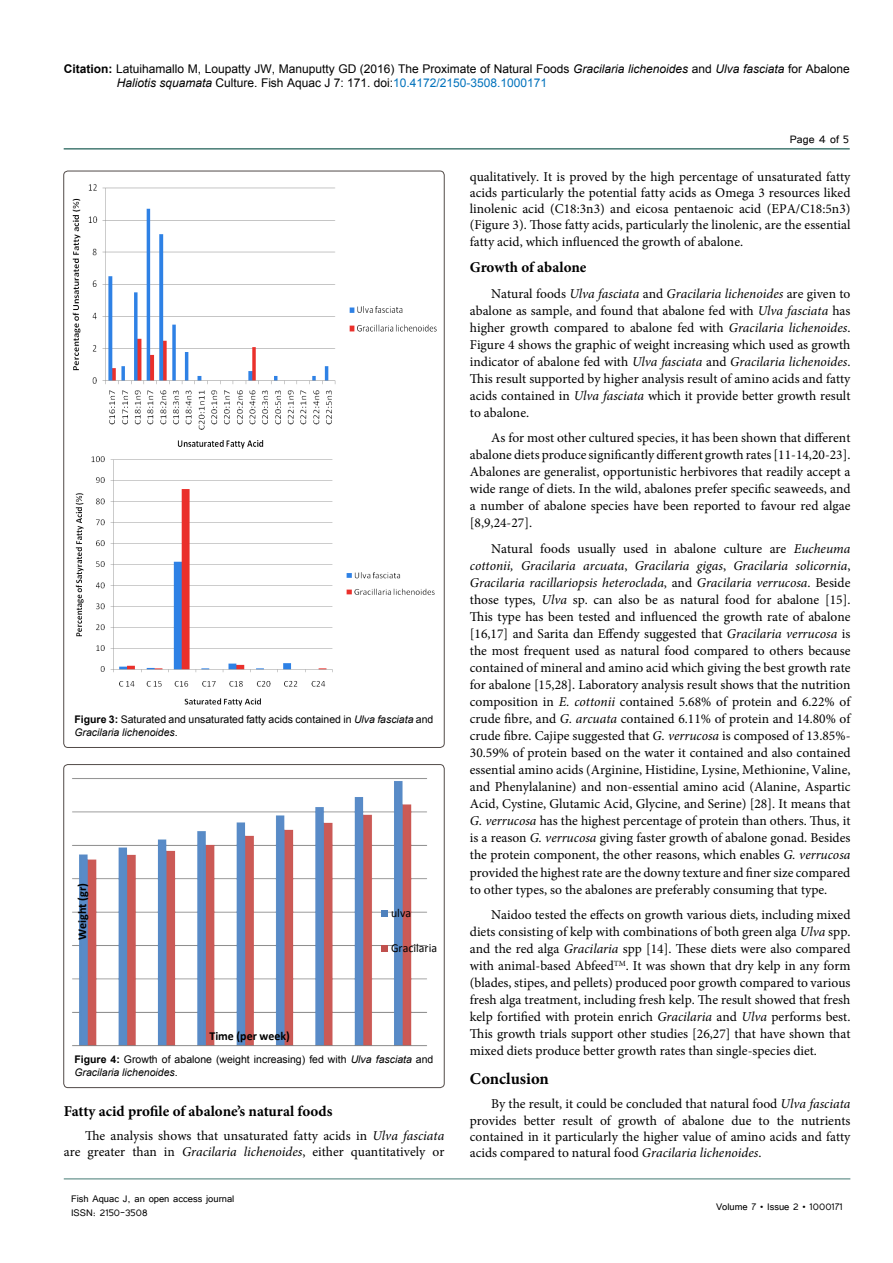
<style>
.page{position:relative;width:893px;height:1263px;background:#fff}
.page>*{position:absolute;margin:0;border:0;box-sizing:border-box;transform-origin:0 0}
.t1{font:700 16.5px "Minion Pro";color:#000}
.t2{font:700 15px "Minion Pro";color:#000}
.t3{font:13.5px/17px "Minion Pro";color:#000;text-align:justify}
.t4{font:13.5px "Tunga";color:#000}
.t5{font:12.15px "Calibri";color:#000}
.t6{font:700 12.15px "Calibri";color:#000}
.t7{font:12px/14.4px "Arial";color:#000}
.t8{font:12px/14.4px "Tunga";color:#000}
.t9{font:700 11.85px "Calibri";color:#000}
.t10{font:10.5px/12.6px "Arial";color:#000}
.t11{font:8.55px "Arial";color:#000}
.t12{font:7.35px "Arial";color:#000}
.s1{font-weight:700}
.s2{font-style:italic}
.s3{color:#0072bc}
</style>
<div class="page">
<hr style="left:64px;top:148px;width:786px;height:2px;background:#457a73">
<hr style="left:64px;top:1179px;width:786px;height:1px;background:#457a73">
<div style="left:64px;top:764px;width:380px;height:324px;border:1px solid #524b48;border-radius:4px"></div>
<img style="left:72px;top:778px;width:355px;height:269px">
<div style="left:382px;top:910px;width:6px;height:7px;background:#4f81bd"></div>
<div style="left:382px;top:945px;width:6px;height:7px;background:#c0504d"></div>
<img style="left:72px;top:184px;width:365px;height:265px">
<img style="left:75px;top:456px;width:360px;height:251px">
<p class="t7" style="left:117px;top:61px;width:734px;text-indent:-53px"><span class="s1">Citation:</span> Latuihamallo M, Loupatty JW, Manuputty GD (2016) The Proximate of Natural Foods <span class="s2">Gracilaria lichenoides</span> and <span class="s2">Ulva fasciata</span> for Abalone<br><span class="s2">Haliotis squamata</span> Culture. Fish Aquac J 7: 171. doi:<span class="s3">10.4172/2150-3508.1000171</span></p>
<p class="t12" style="left:95px;top:711px;width:321px"><span class="s1">Figure 3:</span> Saturated and unsaturated fatty acids contained in <span class="s2">Ulva fasciata</span> and <span class="s2">Gracilaria lichenoides.</span></p>
<p class="t10" style="left:74px;top:713px;width:360px"><span class="s1">Figure 3:</span> Saturated and unsaturated fatty acids contained in <span class="s2">Ulva fasciata</span> and<br><span class="s2">Gracilaria lichenoides</span>.</p>
<p class="t9" style="left:75px;top:940px;width:59px;rotate:-90deg">Weight (gr)</p>
<p class="t6" style="left:209px;top:1028px;width:82px">Time (per week)</p>
<p class="t5" style="left:391px;top:905px;width:22px">ulva</p>
<p class="t5" style="left:391px;top:940px;width:48px">Gracilaria</p>
<p class="t11" style="left:77px;top:1049px;width:357px"><span class="s1">Figure 4:</span> Growth of abalone (weight increasing) fed with <span class="s2">Ulva fasciata</span> and <span class="s2">Gracilaria lichenoides</span>.</p>
<p class="t10" style="left:74px;top:1053px;width:360px"><span class="s1">Figure 4:</span> Growth of abalone (weight increasing) fed with <span class="s2">Ulva fasciata</span> and<br><span class="s2">Gracilaria lichenoides</span>.</p>
<p class="t2" style="left:64px;top:1100px;width:270px">Fatty acid profile of abalone’s natural foods</p>
<p class="t3" style="left:64px;top:1128px;width:382px;line-height:16.2px;text-align:right">The analysis shows that unsaturated fatty acids in <span class="s2">Ulva fasciata<br></span>are greater than in <span class="s2">Gracilaria lichenoides</span>, either quantitatively or</p>
<p class="t8" style="left:71px;top:1190px;width:165px">Fish Aquac J, an open access journal<br>ISSN: 2150-3508</p>
<p class="t4" style="left:790px;top:131px;width:61px">Page 4 of 5</p>
<p class="t3" style="left:470px;top:168px;width:382px;line-height:16.2px">qualitatively. It is proved by the high percentage of unsaturated fatty acids particularly the potential fatty acids as Omega 3 resources liked linolenic acid (C18:3n3) and eicosa pentaenoic acid (EPA/C18:5n3) (Figure 3). Those fatty acids, particularly the linolenic, are the essential fatty acid, which influenced the growth of abalone.</p>
<p class="t2" style="left:470px;top:257px;width:118px">Growth of abalone</p>
<p class="t3" style="left:470px;top:285px;width:382px;text-indent:21px">Natural foods <span class="s2">Ulva fasciata</span> and <span class="s2">Gracilaria lichenoides</span> are given to abalone as sample, and found that abalone fed with <span class="s2">Ulva fasciata</span> has higher growth compared to abalone fed with <span class="s2">Gracilaria lichenoides</span>.<br>Figure 4 shows the graphic of weight increasing which used as growth indicator of abalone fed with <span class="s2">Ulva fasciata</span> and <span class="s2">Gracilaria lichenoides</span>.<br>This result supported by higher analysis result of amino acids and fatty acids contained in <span class="s2">Ulva fasciata</span> which it provide better growth result to abalone.</p>
<p class="t3" style="left:470px;top:430px;width:382px;text-indent:21px">As for most other cultured species, it has been shown that different abalone diets produce significantly different growth rates [11-14,20-23].<br>Abalones are generalist, opportunistic herbivores that readily accept a wide range of diets. In the wild, abalones prefer specific seaweeds, and a number of abalone species have been reported to favour red algae [8,9,24-27].</p>
<p class="t3" style="left:470px;top:540px;width:382px;text-indent:21px">Natural foods usually used in abalone culture are <span class="s2">Eucheuma cottonii, Gracilaria arcuata</span>, <span class="s2">Gracilaria gigas</span>, <span class="s2">Gracilaria solicornia</span>, <span class="s2">Gracilaria racillariopsis heteroclada</span>, and <span class="s2">Gracilaria verrucosa</span>. Beside those types, <span class="s2">Ulva</span> sp. can also be as natural food for abalone [15].<br>This type has been tested and influenced the growth rate of abalone [16,17] and Sarita dan Effendy suggested that <span class="s2">Gracilaria verrucosa</span> is the most frequent used as natural food compared to others because contained of mineral and amino acid which giving the best growth rate for abalone [15,28]. Laboratory analysis result shows that the nutrition composition in <span class="s2">E. cottonii</span> contained 5.68% of protein and 6.22% of crude fibre, and <span class="s2">G. arcuata</span> contained 6.11% of protein and 14.80% of crude fibre. Cajipe suggested that <span class="s2">G. verrucosa</span> is composed of 13.85%- 30.59% of protein based on the water it contained and also contained essential amino acids (Arginine, Histidine, Lysine, Methionine, Valine, and Phenylalanine) and non-essential amino acid (Alanine, Aspartic Acid, Cystine, Glutamic Acid, Glycine, and Serine) [28]. It means that <span class="s2">G. verrucosa</span> has the highest percentage of protein than others. Thus, it is a reason <span class="s2">G. verrucosa</span> giving faster growth of abalone gonad. Besides the protein component, the other reasons, which enables <span class="s2">G. verrucosa </span>provided the highest rate are the downy texture and finer size compared to other types, so the abalones are preferably consuming that type.</p>
<p class="t3" style="left:470px;top:906px;width:382px;text-indent:21px">Naidoo tested the effects on growth various diets, including mixed diets consisting of kelp with combinations of both green alga <span class="s2">Ulva</span> spp. and the red alga <span class="s2">Gracilaria</span> spp [14]. These diets were also compared with animal-based Abfeed<sup>TM</sup>. It was shown that dry kelp in any form (blades, stipes, and pellets) produced poor growth compared to various fresh alga treatment, including fresh kelp. The result showed that fresh kelp fortified with protein enrich <span class="s2">Gracilaria</span> and <span class="s2">Ulva</span> performs best.<br>This growth trials support other studies [26,27] that have shown that mixed diets produce better growth rates than single-species diet.</p>
<p class="t1" style="left:470px;top:1067px;width:81px">Conclusion</p>
<p class="t3" style="left:470px;top:1096px;width:382px;line-height:16.2px;text-indent:21px">By the result, it could be concluded that natural food <span class="s2">Ulva fasciata </span>provides better result of growth of abalone due to the nutrients contained in it particularly the higher value of amino acids and fatty acids compared to natural food <span class="s2">Gracilaria lichenoides</span>.</p>
<p class="t8" style="left:716px;top:1199px;width:128px">Volume 7 • Issue 2 • 1000171</p>
</div>
